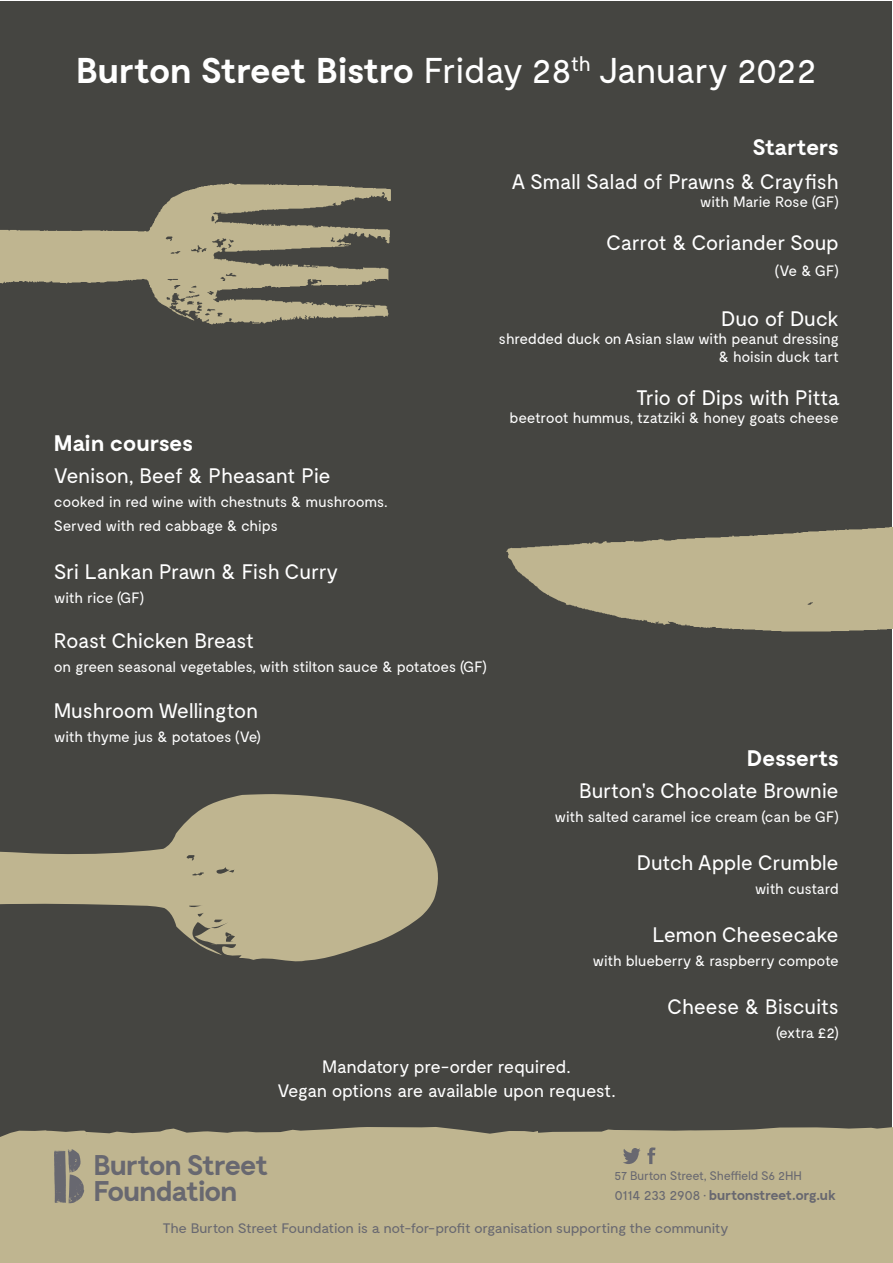
<style>
.page{position:relative;width:893px;height:1263px;background:#fff}
.page>*{position:absolute;margin:0;border:0;box-sizing:border-box;transform-origin:0 0}
.t1{font:35.85px "Moderat";letter-spacing:-.025em;color:#fff}
.t2{font:700 28.5px/25.5px "Moderat";letter-spacing:-.05em;color:#686870}
.t3{font:700 22.5px "Moderat";letter-spacing:-.03em;color:#fff}
.t4{font:21px "Moderat";letter-spacing:-.025em;color:#fff}
.t5{font:18px/24px "Moderat";letter-spacing:-.025em;color:#fff;text-align:center}
.t6{font:15px/24px "Moderat";letter-spacing:-.025em;color:#fff}
.t7{font:15px "Moderat";letter-spacing:-.045em;color:#fff}
.t8{font:700 13.95px "Moderat";letter-spacing:-.035em;color:#686870}
.t9{font:13.8px "Moderat";letter-spacing:-.035em;color:#686870;scale:1.07 1}
.t10{font:12.45px "Moderat";letter-spacing:-.035em;color:#686870}
.s1{font-weight:700}
.s2{font-weight:400}
</style>
<div class="page">
<div style="left:1px;top:1px;width:891px;height:1261px;background:#454541"></div>
<div style="left:0;top:1127px;width:893px;height:136px;background:#bfb590"></div>
<svg style="left:623px;top:1148px;width:17px;height:16px"></svg>
<svg style="left:647px;top:1147px;width:8px;height:17px"></svg>
<svg style="left:54px;top:1149px;width:30px;height:54px"></svg>
<svg style="left:506px;top:527px;width:387px;height:104px"></svg>
<svg style="left:0;top:183px;width:391px;height:141px"></svg>
<svg style="left:0;top:794px;width:438px;height:169px;fill:#bfb590"></svg>
<h1 class="t1" style="left:76px;top:50px;width:742px"><span class="s1">Burton Street Bistro</span> Friday 28<sup>th</sup> January 2022</h1>
<h3 class="t3" style="left:54px;top:430px;width:141px">Main courses</h3>
<h3 class="t4" style="left:54px;top:464px;width:278px">Venison, Beef &amp; Pheasant Pie</h3>
<p class="t6" style="left:54px;top:490px;width:335px">cooked in red wine with chestnuts &amp; mushrooms.<br>Served with red cabbage &amp; chips</p>
<h3 class="t4" style="left:54px;top:560px;width:286px">Sri Lankan Prawn &amp; Fish Curry</h3>
<p class="t6" style="left:54px;top:586px;width:92px">with rice (GF)</p>
<h3 class="t4" style="left:54px;top:629px;width:202px">Roast Chicken Breast</h3>
<p class="t6" style="left:54px;top:656px;width:435px">on green seasonal vegetables, with stilton sauce &amp; potatoes (GF)</p>
<h3 class="t4" style="left:54px;top:699px;width:206px">Mushroom Wellington</h3>
<p class="t6" style="left:54px;top:725px;width:209px">with thyme jus &amp; potatoes (Ve)</p>
<h3 class="t3" style="left:753px;top:135px;width:88px">Starters</h3>
<h3 class="t4" style="left:512px;top:170px;width:329px">A Small Salad of Prawns &amp; Crayfish</h3>
<p class="t6" style="left:700px;top:190px;width:141px">with Marie Rose (GF)</p>
<h3 class="t4" style="left:606px;top:231px;width:234px">Carrot &amp; Coriander Soup</h3>
<p class="t6" style="left:775px;top:259px;width:66px">(Ve &amp; GF)</p>
<h3 class="t4" style="left:721px;top:307px;width:119px">Duo of Duck</h3>
<p class="t6" style="left:499px;top:330px;width:342px;line-height:18px;text-align:right">shredded duck on Asian slaw with peanut dressing &amp; hoisin duck tart</p>
<h3 class="t4" style="left:636px;top:386px;width:205px">Trio of Dips with Pitta</h3>
<p class="t6" style="left:510px;top:406px;width:331px">beetroot hummus, tzatziki &amp; honey goats cheese</p>
<h3 class="t3" style="left:747px;top:745px;width:94px">Desserts</h3>
<h3 class="t4" style="left:579px;top:779px;width:261px">Burton's Chocolate Brownie</h3>
<p class="t6" style="left:555px;top:805px;width:286px">with salted caramel ice cream (can be GF)</p>
<h3 class="t4" style="left:637px;top:851px;width:203px">Dutch Apple Crumble</h3>
<p class="t7" style="left:755px;top:880px;width:86px">with custard</p>
<h3 class="t4" style="left:652px;top:923px;width:188px">Lemon Cheesecake</h3>
<p class="t6" style="left:593px;top:949px;width:248px">with blueberry &amp; raspberry compote</p>
<h3 class="t4" style="left:667px;top:995px;width:173px">Cheese &amp; Biscuits</h3>
<p class="t6" style="left:776px;top:1021px;width:64px">(extra £2)</p>
<p class="t5" style="left:277px;top:1055px;width:340px">Mandatory pre-order required.<br>Vegan options are available upon request.</p>
<h2 class="t2" style="left:93px;top:1153px;width:177px">Burton Street<br>Foundation</h2>
<p class="t10" style="left:614px;top:1169px;width:189px">57 Burton Street, Sheffield S6 2HH</p>
<p class="t8" style="left:614px;top:1187px;width:223px"><span class="s2">0114 233 2908 •</span> burtonstreet.org.uk</p>
<p class="t9" style="left:163px;top:1220px;width:530px">The Burton Street Foundation is a not-for-profit organisation supporting the community</p>
</div>
